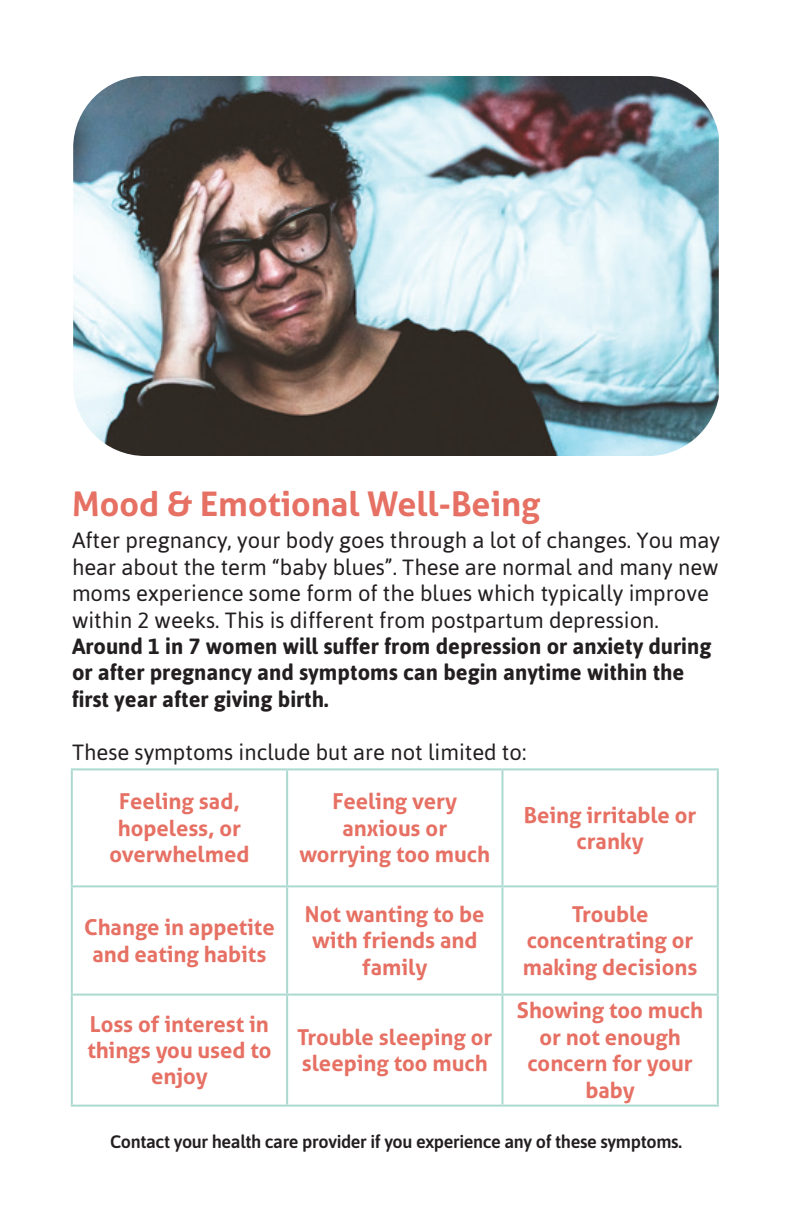
<style>
.page{position:relative;width:792px;height:1224px;background:#fff}
.page>*{position:absolute;margin:0;border:0;box-sizing:border-box;transform-origin:0 0}
.t1{font:700 34px "Aller";color:#e67063}
.t2{font:700 22px/26.4px "Aller";color:#e67063;text-align:center}
.t3{font:22px/26.4px "Asap";color:#231f20}
.t4{font:700 22px/26.4px "Asap";color:#231f20}
.t5{font:600 18px "Asap";letter-spacing:-.02em;color:#231f20}
</style>
<div class="page">
<img style="left:73px;top:76px;width:646px;height:380px">
<hr style="left:71px;top:768px;width:216px;height:2px;background:#abd9d0">
<hr style="left:71px;top:770px;width:2px;height:115px;background:#abd9d0">
<hr style="left:287px;top:768px;width:215px;height:2px;background:#abd9d0">
<hr style="left:286px;top:770px;width:2px;height:115px;background:#abd9d0">
<hr style="left:502px;top:768px;width:217px;height:2px;background:#abd9d0">
<hr style="left:501px;top:770px;width:2px;height:115px;background:#abd9d0">
<hr style="left:717px;top:770px;width:2px;height:115px;background:#abd9d0">
<hr style="left:71px;top:885px;width:216px;height:2px;background:#abd9d0">
<hr style="left:71px;top:887px;width:2px;height:107px;background:#abd9d0">
<hr style="left:287px;top:885px;width:215px;height:2px;background:#abd9d0">
<hr style="left:286px;top:887px;width:2px;height:107px;background:#abd9d0">
<hr style="left:502px;top:885px;width:217px;height:2px;background:#abd9d0">
<hr style="left:501px;top:887px;width:2px;height:107px;background:#abd9d0">
<hr style="left:717px;top:887px;width:2px;height:107px;background:#abd9d0">
<hr style="left:71px;top:994px;width:216px;height:2px;background:#abd9d0">
<hr style="left:71px;top:996px;width:2px;height:109px;background:#abd9d0">
<hr style="left:287px;top:994px;width:215px;height:2px;background:#abd9d0">
<hr style="left:286px;top:996px;width:2px;height:109px;background:#abd9d0">
<hr style="left:502px;top:994px;width:217px;height:2px;background:#abd9d0">
<hr style="left:501px;top:996px;width:2px;height:109px;background:#abd9d0">
<hr style="left:717px;top:996px;width:2px;height:109px;background:#abd9d0">
<hr style="left:71px;top:1105px;width:216px;height:2px;background:#abd9d0">
<hr style="left:287px;top:1105px;width:215px;height:2px;background:#abd9d0">
<hr style="left:502px;top:1105px;width:217px;height:2px;background:#abd9d0">
<h1 class="t1" style="left:72px;top:483px;width:470px">Mood &amp; Emotional Well-Being</h1>
<p class="t3" style="left:72px;top:527px;width:650px">After pregnancy, your body goes through a lot of changes. You may hear about the term “baby blues”. These are normal and many new moms experience some form of the blues which typically improve within 2 weeks. This is different from postpartum depression.</p>
<p class="t4" style="left:72px;top:633px;width:641px">Around 1 in 7 women will suffer from depression or anxiety during or after pregnancy and symptoms can begin anytime within the first year after giving birth.</p>
<p class="t3" style="left:72px;top:739px;width:456px">These symptoms include but are not limited to:</p>
<p class="t2" style="left:110px;top:788px;width:141px">Feeling sad, hopeless, or overwhelmed</p>
<p class="t2" style="left:299px;top:788px;width:192px">Feeling very anxious or worrying too much</p>
<p class="t2" style="left:524px;top:801px;width:174px">Being irritable or cranky</p>
<p class="t2" style="left:84px;top:914px;width:192px">Change in appetite and eating habits</p>
<p class="t2" style="left:305px;top:901px;width:181px">Not wanting to be with friends and family</p>
<p class="t2" style="left:523px;top:901px;width:176px">Trouble concentrating or making decisions</p>
<p class="t2" style="left:517px;top:997px;width:188px">Showing too much or not enough concern for your baby</p>
<p class="t5" style="left:110px;top:1129px;width:573px">Contact your health care provider if you experience any of these symptoms.</p>
<p class="t2" style="left:87px;top:1010px;width:186px">Loss of interest in things you used to enjoy</p>
<p class="t2" style="left:297px;top:1024px;width:197px;text-align:left">Trouble sleeping or sleeping too much</p>
</div>
